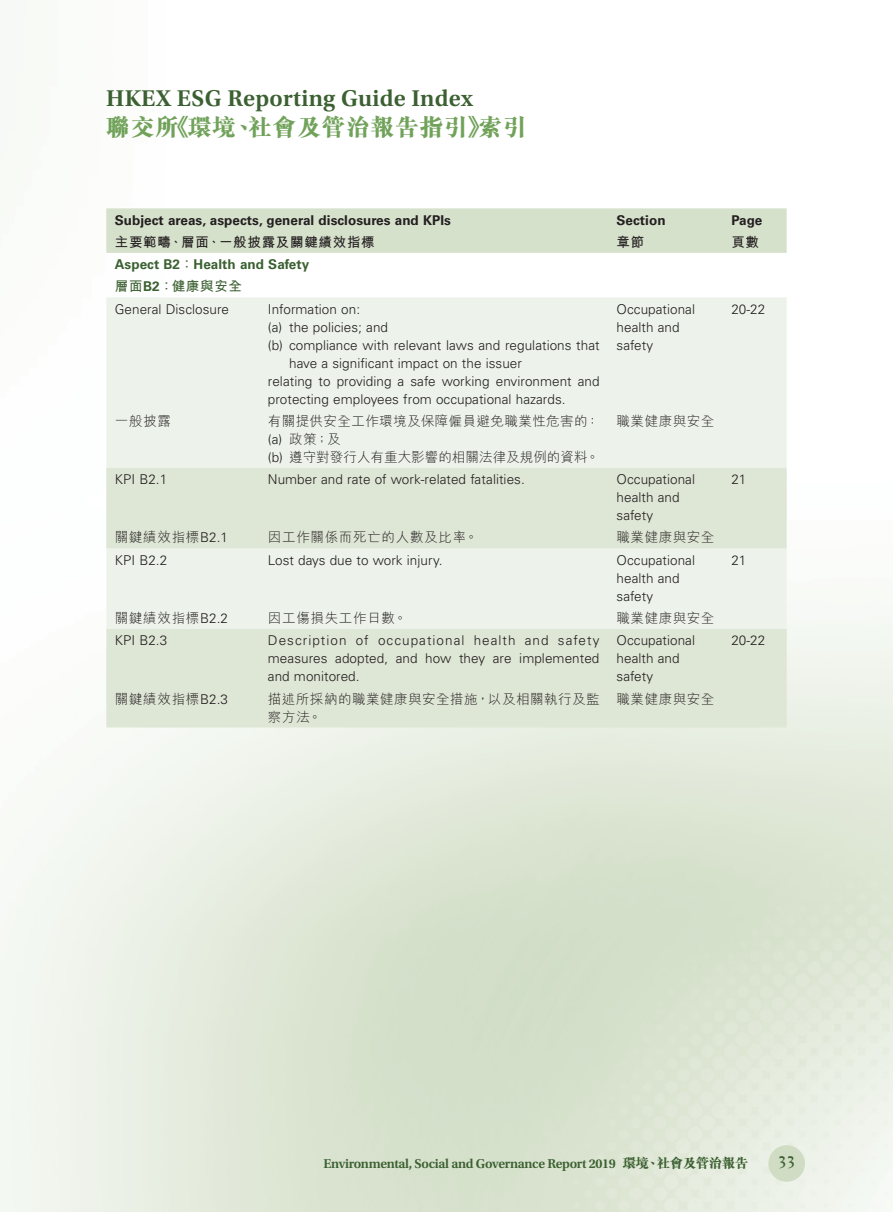
<style>
.page{position:relative;width:893px;height:1212px;background:#fff}
.page>*{position:absolute;margin:0;border:0;box-sizing:border-box;transform-origin:0 0}
.t1{font:600 24px "Utopia Std";letter-spacing:.01em;color:#3b6031}
.t2{font:800 24px "M Sung HK";letter-spacing:.02em;color:#71a25a}
.t3{font:700 16.5px "Electra LT Std";color:#3b6031}
.C_Body_Text{font:300 13.5px/18px "Univers LT Std";letter-spacing:.005em;color:#231f20}
.C_Body_Text-2{font:300 13.5px/18px "M Hei HK";letter-spacing:.04em;color:#231f20}
.C_Body_Text-3{font:700 13.5px "Univers LT Std";letter-spacing:.005em;color:#231f20}
.t4{font:600 13.5px "Utopia Std";letter-spacing:-.025em;color:#3b6031}
.C_Body_Text-4{font:300 13.5px "M Hei HK";letter-spacing:.005em;color:#231f20}
.C_Body_Text-5{font:700 13.5px "Univers LT Std";letter-spacing:.005em;color:#3b6031}
.C_Body_Text-6{font:700 13.5px "M Hei HK";letter-spacing:.055em;color:#231f20}
.C_Body_Text-7{font:700 13.5px "M Hei HK";letter-spacing:.055em;color:#3b6031}
.s1{font-family:"M Hei HK"}
.s2{font-family:"Univers LT Std"}
.s3{font-family:"M Sung HK";font-weight:800}
</style>
<div class="page">
<div style="left:768px;top:1145px;width:37px;height:37px;background:#d0dcc4;border-radius:50%"></div>
<div style="left:106px;top:208px;width:681px;height:45px;background:#d6e1cc"></div>
<div style="left:106px;top:297px;width:617px;height:171px;background:#edf3ea"></div>
<div style="left:723px;top:297px;width:64px;height:171px;background:#edf3ea"></div>
<svg style="left:106px;top:468px;width:681px;height:259px;background:#e2eadb"></svg>
<h1 class="t1" style="left:106px;top:84px;width:368px">HKEX ESG Reporting Guide Index</h1>
<h1 class="t2" style="left:106px;top:115px;width:422px">聯交所《環境、社會及管治報告指引》索引</h1>
<p class="C_Body_Text-3" style="left:115px;top:212px;width:338px">Subject areas, aspects, general disclosures and KPIs</p>
<p class="C_Body_Text-3" style="left:617px;top:212px;width:51px">Section</p>
<p class="C_Body_Text-3" style="left:731px;top:212px;width:32px">Page</p>
<p class="C_Body_Text-6" style="left:115px;top:232px;width:261px">主要範疇、層面、一般披露及關鍵績效指標</p>
<p class="C_Body_Text-6" style="left:617px;top:232px;width:29px">章節</p>
<p class="C_Body_Text-6" style="left:731px;top:232px;width:29px">頁數</p>
<p class="C_Body_Text-5" style="left:115px;top:256px;width:196px">Aspect B2<span class="s1">：</span>Health and Safety</p>
<p class="C_Body_Text-7" style="left:115px;top:277px;width:129px">層面<span class="s2">B2</span>：健康與安全</p>
<p class="C_Body_Text" style="left:115px;top:300px;width:116px">General Disclosure</p>
<p class="C_Body_Text" style="left:268px;top:300px;width:94px">Information on:</p>
<p class="C_Body_Text" style="left:268px;top:318px;width:122px">(a) the policies; and</p>
<p class="C_Body_Text" style="left:289px;top:336px;width:312px;text-indent:-21px">(b) compliance with relevant laws and regulations that have a significant impact on the issuer</p>
<p class="C_Body_Text" style="left:268px;top:372px;width:333px">relating to providing a safe working environment and protecting employees from occupational hazards.</p>
<p class="C_Body_Text" style="left:617px;top:300px;width:80px">Occupational health and safety</p>
<p class="C_Body_Text" style="left:731px;top:300px;width:35px">20-22</p>
<p class="C_Body_Text-2" style="left:115px;top:412px;width:58px">一般披露</p>
<p class="C_Body_Text-2" style="left:268px;top:412px;width:333px">有關提供安全工作環境及保障僱員避免職業性危害的：</p>
<p class="C_Body_Text-2" style="left:268px;top:430px;width:74px"><span class="s2">(a)</span> 政策；及</p>
<p class="C_Body_Text-4" style="left:268px;top:450px;width:333px"><span class="s2">(b)</span> 遵守對發行人有重大影響的相關法律及規例的資料。</p>
<p class="C_Body_Text-2" style="left:617px;top:412px;width:99px">職業健康與安全</p>
<p class="C_Body_Text" style="left:115px;top:470px;width:54px">KPI B2.1</p>
<p class="C_Body_Text" style="left:268px;top:470px;width:258px">Number and rate of work-related fatalities.</p>
<p class="C_Body_Text" style="left:617px;top:470px;width:80px">Occupational health and safety</p>
<p class="C_Body_Text" style="left:731px;top:470px;width:17px">21</p>
<p class="C_Body_Text-2" style="left:115px;top:528px;width:115px">關鍵績效指標<span class="s2">B2.1</span></p>
<p class="C_Body_Text-2" style="left:268px;top:528px;width:212px">因工作關係而死亡的人數及比率。</p>
<p class="C_Body_Text-2" style="left:617px;top:528px;width:99px">職業健康與安全</p>
<p class="C_Body_Text" style="left:115px;top:551px;width:54px">KPI B2.2</p>
<p class="C_Body_Text" style="left:268px;top:551px;width:176px">Lost days due to work injury.</p>
<p class="C_Body_Text" style="left:617px;top:551px;width:80px">Occupational health and safety</p>
<p class="C_Body_Text" style="left:731px;top:551px;width:17px">21</p>
<p class="C_Body_Text-2" style="left:115px;top:609px;width:115px">關鍵績效指標<span class="s2">B2.2</span></p>
<p class="C_Body_Text-2" style="left:268px;top:609px;width:141px">因工傷損失工作日數。</p>
<p class="C_Body_Text-2" style="left:617px;top:609px;width:99px">職業健康與安全</p>
<p class="C_Body_Text" style="left:115px;top:631px;width:54px">KPI B2.3</p>
<p class="C_Body_Text" style="left:268px;top:631px;width:333px;text-align:justify">Description of occupational health and safety measures adopted, and how they are implemented and monitored.</p>
<p class="C_Body_Text" style="left:617px;top:631px;width:80px">Occupational health and safety</p>
<p class="C_Body_Text" style="left:731px;top:631px;width:35px">20-22</p>
<p class="C_Body_Text-2" style="left:115px;top:689px;width:115px">關鍵績效指標<span class="s2">B2.3</span></p>
<p class="C_Body_Text-2" style="left:268px;top:689px;width:333px">描述所採納的職業健康與安全措施，以及相關執行及監察方法。</p>
<p class="C_Body_Text-2" style="left:617px;top:689px;width:99px">職業健康與安全</p>
<p class="t4" style="left:324px;top:1156px;width:426px">Environmental, Social and Governance Report 2019 <span class="s3">環境、社會及管治報告</span></p>
<p class="t3" style="left:778px;top:1152px;width:19px">33</p>
</div>
